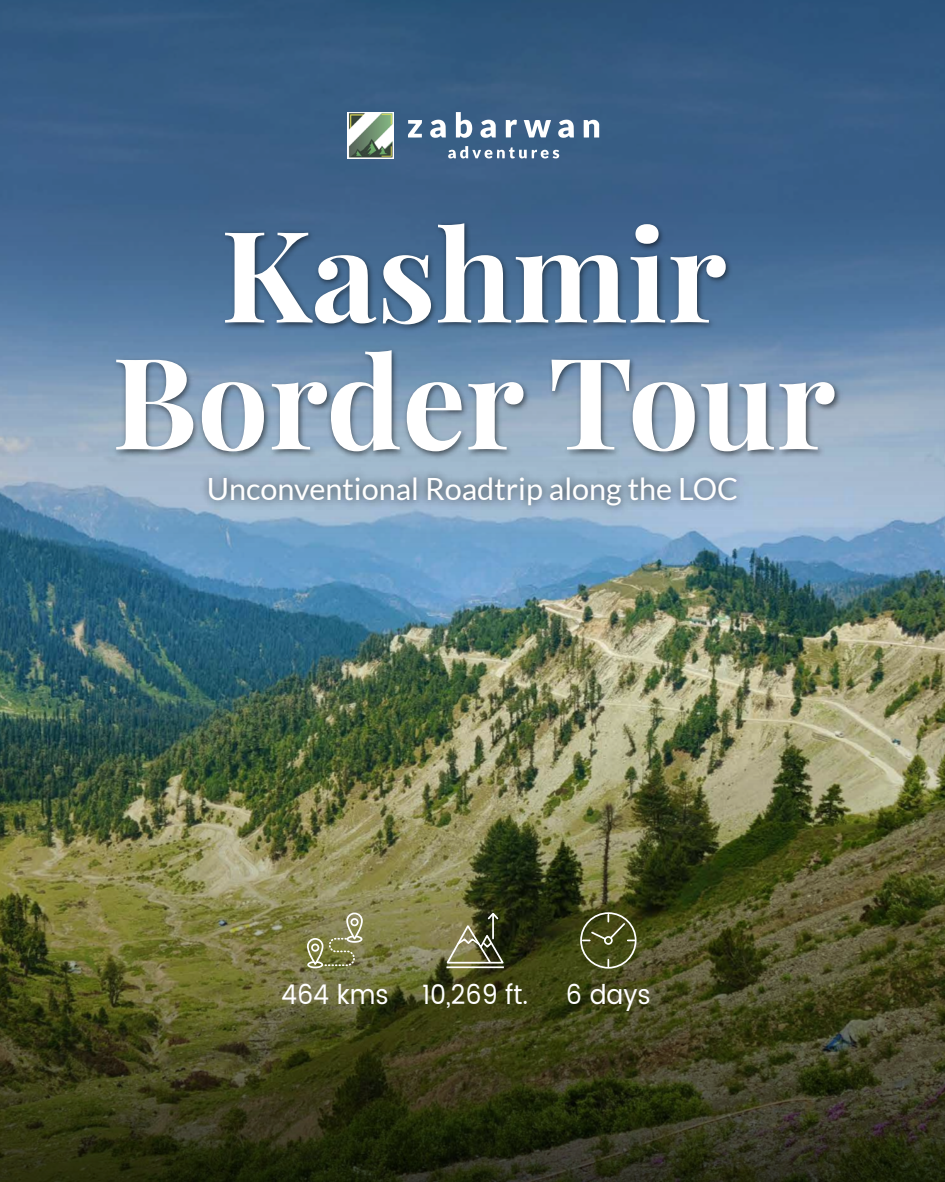
<style>
.page{position:relative;width:945px;height:1182px;background:#fff}
.page>*{position:absolute;margin:0;border:0;box-sizing:border-box;transform-origin:0 0}
.t1{font:700 126.88px/126.9px "Playfair Display";color:#fff;text-align:center}
.t2{font:30.62px "Lato";color:#fff}
.t3{font:27.12px "Poppins";color:#fff;scale:.93 1}
</style>
<div class="page">
<img style="left:0;top:0;width:945px;height:1181px">
<div style="left:346px;top:912px;width:17px;height:27px;border:2px solid #fff;border-radius:7px"></div>
<div style="left:350px;top:918px;width:9px;height:8px;border:2px solid #fff;border-radius:50%"></div>
<svg style="left:306px;top:934px;width:57px;height:35px;background:#8f8f60"></svg>
<hr style="left:446px;top:966px;width:58px;height:2px;background:#fff">
<svg style="left:445px;top:910px;width:61px;height:54px;background:#6f6e4b"></svg>
<svg style="left:580px;top:912px;width:57px;height:56px;background:#5c6034"></svg>
<img style="left:106px;top:208px;width:739px;height:283px">
<img style="left:193px;top:460px;width:558px;height:59px">
<svg style="left:584px;top:120px;width:15px;height:17px"></svg>
<svg style="left:524px;top:120px;width:27px;height:17px"></svg>
<svg style="left:456px;top:112px;width:16px;height:26px"></svg>
<svg style="left:558px;top:120px;width:16px;height:18px"></svg>
<svg style="left:430px;top:120px;width:16px;height:18px"></svg>
<svg style="left:480px;top:120px;width:16px;height:18px"></svg>
<svg style="left:408px;top:120px;width:14px;height:17px"></svg>
<svg style="left:506px;top:119px;width:11px;height:18px"></svg>
<svg style="left:448px;top:146px;width:111px;height:13px"></svg>
<img style="left:347px;top:112px;width:47px;height:46px">
<h1 class="t1" style="left:112px;top:211px;width:725px">Kashmir<br>Border Tour</h1>
<p class="t2" style="left:207px;top:472px;width:533px">Unconventional Roadtrip along the LOC</p>
<p class="t3" style="left:281px;top:974px;width:267px">464 kms 10,269 ft.</p>
<p class="t3" style="left:566px;top:974px;width:93px">6 days</p>
</div>
